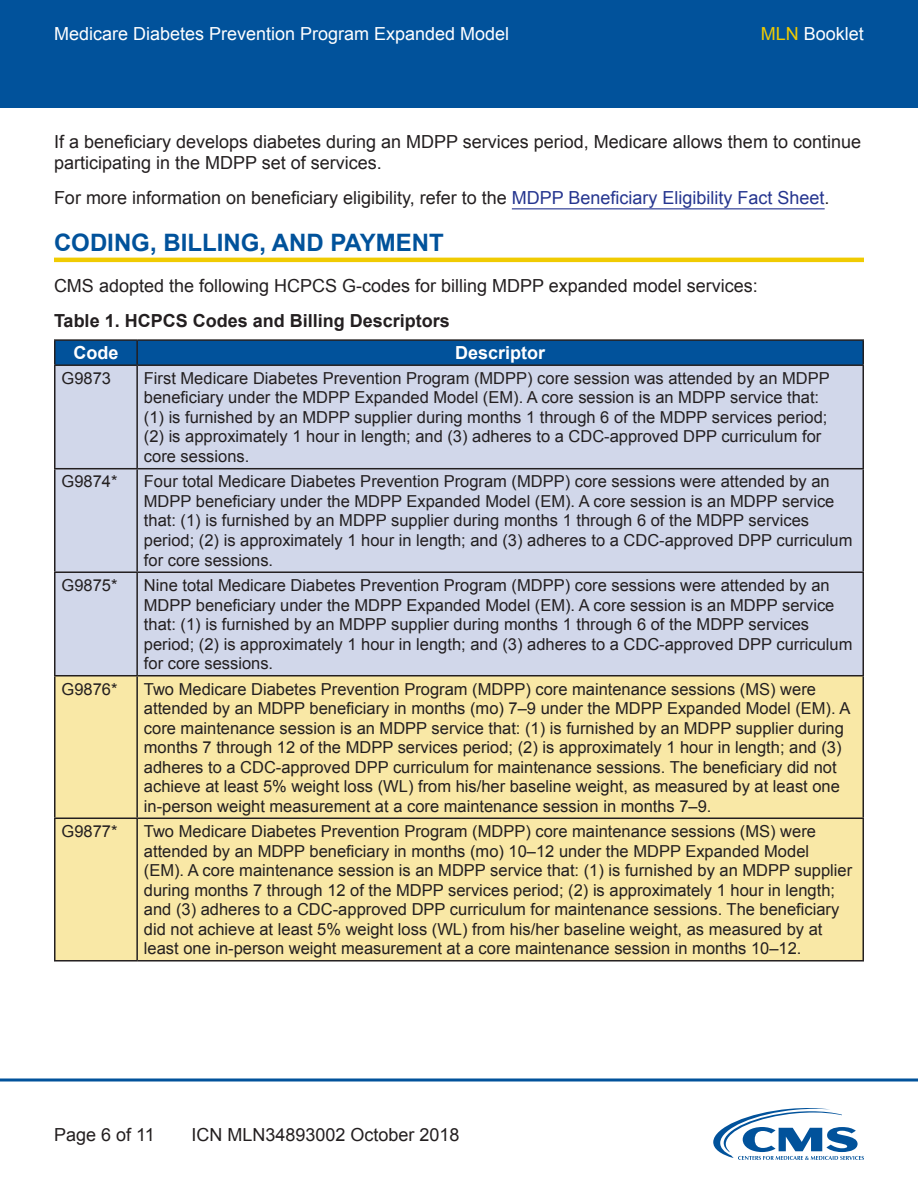
<style>
.page{position:relative;width:918px;height:1188px;background:#fff}
.page>*{position:absolute;margin:0;border:0;box-sizing:border-box;transform-origin:0 0}
.t1{font:700 24px "Arial";color:#01529b}
.t2{font:18px/21px "Arial";color:#231f20}
.t3{font:18px "Arial";color:#fff}
.t4{font:700 18px "Arial";color:#231f20}
.Table_Header{font:700 18px "Arial";color:#fff}
.Table_Text{font:16.5px/19.5px "Arial";color:#231f20}
.s1{color:#f0cb02}
.s2{color:#25358f}
</style>
<div class="page">
<div style="left:0;top:0;width:918px;height:108px;background:#01529b"></div>
<svg style="left:0;top:1078px;width:918px;height:4px;background:#407db3"></svg>
<svg style="left:713px;top:1108px;width:151px;height:52px"></svg>
<hr style="left:512px;top:208px;width:313px;height:1px;background:#25358f">
<hr style="left:54px;top:258px;width:810px;height:4px;background:#f0cb02">
<div style="left:56px;top:341px;width:806px;height:23px;background:#01529b"></div>
<div style="left:56px;top:366px;width:806px;height:309px;background:#d1d7ea"></div>
<div style="left:56px;top:676px;width:806px;height:284px;background:#f9e8a6"></div>
<hr style="left:54px;top:339px;width:83px;height:2px;background:#231f20">
<hr style="left:54px;top:341px;width:2px;height:23px;background:#231f20">
<hr style="left:137px;top:339px;width:727px;height:2px;background:#231f20">
<hr style="left:136px;top:341px;width:2px;height:23px;background:#231f20">
<hr style="left:862px;top:341px;width:2px;height:23px;background:#231f20">
<hr style="left:54px;top:364px;width:83px;height:2px;background:#231f20">
<hr style="left:54px;top:366px;width:2px;height:102px;background:#231f20">
<hr style="left:137px;top:364px;width:727px;height:2px;background:#231f20">
<hr style="left:136px;top:366px;width:2px;height:102px;background:#231f20">
<hr style="left:862px;top:366px;width:2px;height:102px;background:#231f20">
<hr style="left:54px;top:468px;width:83px;height:1px;background:#231f20">
<hr style="left:54px;top:469px;width:2px;height:102px;background:#231f20">
<hr style="left:137px;top:468px;width:727px;height:1px;background:#231f20">
<hr style="left:136px;top:469px;width:2px;height:102px;background:#231f20">
<hr style="left:862px;top:469px;width:2px;height:102px;background:#231f20">
<hr style="left:54px;top:571px;width:83px;height:2px;background:#231f20">
<hr style="left:54px;top:573px;width:2px;height:102px;background:#231f20">
<hr style="left:137px;top:571px;width:727px;height:2px;background:#231f20">
<hr style="left:136px;top:573px;width:2px;height:102px;background:#231f20">
<hr style="left:862px;top:573px;width:2px;height:102px;background:#231f20">
<hr style="left:54px;top:675px;width:83px;height:1px;background:#231f20">
<hr style="left:54px;top:676px;width:2px;height:142px;background:#231f20">
<hr style="left:137px;top:675px;width:727px;height:1px;background:#231f20">
<hr style="left:136px;top:676px;width:2px;height:142px;background:#231f20">
<hr style="left:862px;top:676px;width:2px;height:142px;background:#231f20">
<hr style="left:54px;top:818px;width:83px;height:1px;background:#231f20">
<hr style="left:54px;top:819px;width:2px;height:141px;background:#231f20">
<hr style="left:137px;top:818px;width:727px;height:1px;background:#231f20">
<hr style="left:136px;top:819px;width:2px;height:141px;background:#231f20">
<hr style="left:862px;top:819px;width:2px;height:141px;background:#231f20">
<hr style="left:54px;top:960px;width:83px;height:2px;background:#231f20">
<hr style="left:137px;top:960px;width:727px;height:2px;background:#231f20">
<p class="t3" style="left:54px;top:22px;width:457px">Medicare Diabetes Prevention Program Expanded Model</p>
<p class="t3" style="left:761px;top:22px;width:105px"><span class="s1">MLN</span> Booklet</p>
<p class="t2" style="left:54px;top:131px;width:809px">If a beneficiary develops diabetes during an MDPP services period, Medicare allows them to continue participating in the MDPP set of services.</p>
<p class="t2" style="left:54px;top:187px;width:777px">For more information on beneficiary eligibility, refer to the <span class="s2">MDPP Beneficiary Eligibility Fact Sheet</span>.</p>
<h2 class="t1" style="left:54px;top:226px;width:391px">CODING, BILLING, AND PAYMENT</h2>
<p class="t2" style="left:54px;top:275px;width:705px">CMS adopted the following HCPCS G-codes for billing MDPP expanded model services:</p>
<p class="t4" style="left:54px;top:308px;width:397px">Table 1. HCPCS Codes and Billing Descriptors</p>
<p class="Table_Header" style="left:73px;top:341px;width:46px">Code</p>
<p class="Table_Header" style="left:455px;top:341px;width:92px">Descriptor</p>
<p class="Table_Text" style="left:62px;top:369px;width:51px">G9873</p>
<p class="Table_Text" style="left:144px;top:369px;width:687px">First Medicare Diabetes Prevention Program (MDPP) core session was attended by an MDPP beneficiary under the MDPP Expanded Model (EM). A core session is an MDPP service that: (1) is furnished by an MDPP supplier during months 1 through 6 of the MDPP services period; (2) is approximately 1 hour in length; and (3) adheres to a CDC-approved DPP curriculum for core sessions.</p>
<p class="Table_Text" style="left:62px;top:472px;width:57px">G9874*</p>
<p class="Table_Text" style="left:144px;top:472px;width:710px">Four total Medicare Diabetes Prevention Program (MDPP) core sessions were attended by an MDPP beneficiary under the MDPP Expanded Model (EM). A core session is an MDPP service that: (1) is furnished by an MDPP supplier during months 1 through 6 of the MDPP services period; (2) is approximately 1 hour in length; and (3) adheres to a CDC-approved DPP curriculum for core sessions.</p>
<p class="Table_Text" style="left:62px;top:576px;width:57px">G9875*</p>
<p class="Table_Text" style="left:144px;top:576px;width:710px">Nine total Medicare Diabetes Prevention Program (MDPP) core sessions were attended by an MDPP beneficiary under the MDPP Expanded Model (EM). A core session is an MDPP service that: (1) is furnished by an MDPP supplier during months 1 through 6 of the MDPP services period; (2) is approximately 1 hour in length; and (3) adheres to a CDC-approved DPP curriculum for core sessions.</p>
<p class="Table_Text" style="left:62px;top:679px;width:57px">G9876*</p>
<p class="Table_Text" style="left:144px;top:679px;width:708px">Two Medicare Diabetes Prevention Program (MDPP) core maintenance sessions (MS) were attended by an MDPP beneficiary in months (mo) 7–9 under the MDPP Expanded Model (EM). A core maintenance session is an MDPP service that: (1) is furnished by an MDPP supplier during months 7 through 12 of the MDPP services period; (2) is approximately 1 hour in length; and (3) adheres to a CDC-approved DPP curriculum for maintenance sessions. The beneficiary did not achieve at least 5% weight loss (WL) from his/her baseline weight, as measured by at least one in-person weight measurement at a core maintenance session in months 7–9.</p>
<p class="Table_Text" style="left:62px;top:822px;width:57px">G9877*</p>
<p class="Table_Text" style="left:144px;top:822px;width:710px">Two Medicare Diabetes Prevention Program (MDPP) core maintenance sessions (MS) were attended by an MDPP beneficiary in months (mo) 10–12 under the MDPP Expanded Model (EM). A core maintenance session is an MDPP service that: (1) is furnished by an MDPP supplier during months 7 through 12 of the MDPP services period; (2) is approximately 1 hour in length; and (3) adheres to a CDC-approved DPP curriculum for maintenance sessions. The beneficiary did not achieve at least 5% weight loss (WL) from his/her baseline weight, as measured by at least one in-person weight measurement at a core maintenance session in months 10–12.</p>
<p class="t2" style="left:54px;top:1124px;width:102px">Page 6 of 11</p>
<p class="t2" style="left:192px;top:1124px;width:270px">ICN MLN34893002 October 2018</p>
</div>
